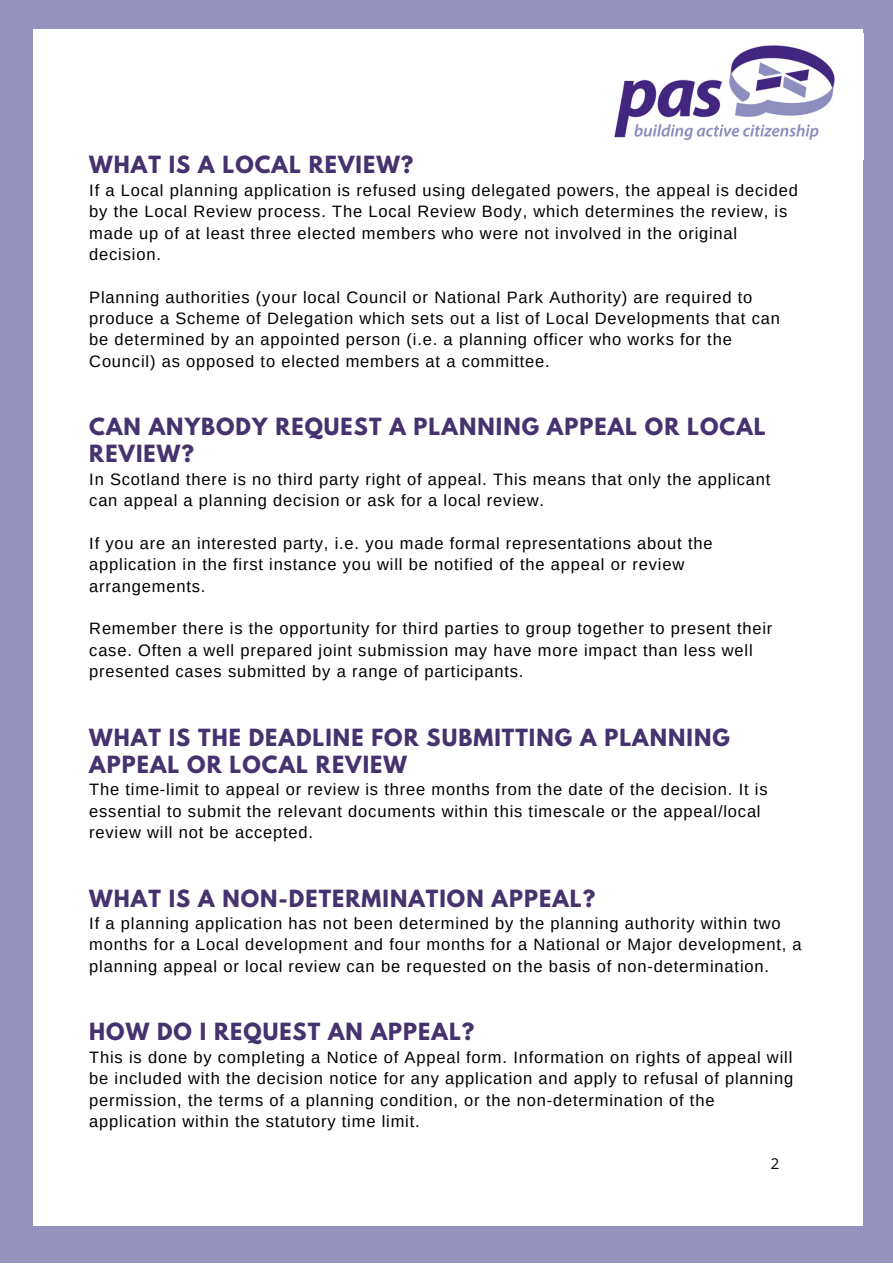
<style>
.page{position:relative;width:893px;height:1264px;background:#fff}
.page>*{position:absolute;margin:0;border:0;box-sizing:border-box;transform-origin:0 0}
.t1{font:700 21px/27px "League Spartan";letter-spacing:.05em;color:#45326f}
.t2{font:16.5px/21.3px "Arimo";letter-spacing:.05em;color:#000}
.t3{font:15px "Open Sans";color:#000}
</style>
<div class="page">
<div style="left:0;top:0;width:892px;height:1262px;background:#9593be"></div>
<div style="left:34px;top:29px;width:828px;height:1196px;background:#fff"></div>
<img style="left:614px;top:33px;width:249px;height:126px">
<p class="t1" style="left:89px;top:154px;width:325px">WHAT IS A LOCAL REVIEW?</p>
<p class="t2" style="left:89px;top:179px;width:710px">If a Local planning application is refused using delegated powers, the appeal is decided by the Local Review process. The Local Review Body, which determines the review, is made up of at least three elected members who were not involved in the original decision.</p>
<p class="t2" style="left:89px;top:286px;width:692px">Planning authorities (your local Council or National Park Authority) are required to produce a Scheme of Delegation which sets out a list of Local Developments that can be determined by an appointed person (i.e. a planning officer who works for the Council) as opposed to elected members at a committee.</p>
<p class="t1" style="left:89px;top:416px;width:678px">CAN ANYBODY REQUEST A PLANNING APPEAL OR LOCAL<br>REVIEW?</p>
<p class="t2" style="left:89px;top:468px;width:682px">In Scotland there is no third party right of appeal. This means that only the applicant can appeal a planning decision or ask for a local review.</p>
<p class="t2" style="left:89px;top:532px;width:625px">If you are an interested party, i.e. you made formal representations about the application in the first instance you will be notified of the appeal or review arrangements.</p>
<p class="t2" style="left:89px;top:618px;width:684px">Remember there is the opportunity for third parties to group together to present their case. Often a well prepared joint submission may have more impact than less well presented cases submitted by a range of participants.</p>
<p class="t1" style="left:89px;top:726px;width:642px">WHAT IS THE DEADLINE FOR SUBMITTING A PLANNING<br>APPEAL OR LOCAL REVIEW</p>
<p class="t2" style="left:89px;top:778px;width:679px">The time-limit to appeal or review is three months from the date of the decision. It is essential to submit the relevant documents within this timescale or the appeal/local review will not be accepted.</p>
<p class="t1" style="left:89px;top:887px;width:507px">WHAT IS A NON-DETERMINATION APPEAL?</p>
<p class="t2" style="left:89px;top:912px;width:714px">If a planning application has not been determined by the planning authority within two months for a Local development and four months for a National or Major development, a planning appeal or local review can be requested on the basis of non-determination.</p>
<p class="t1" style="left:89px;top:1021px;width:386px">HOW DO I REQUEST AN APPEAL?</p>
<p class="t2" style="left:89px;top:1046px;width:705px">This is done by completing a Notice of Appeal form. Information on rights of appeal will be included with the decision notice for any application and apply to refusal of planning permission, the terms of a planning condition, or the non-determination of the application within the statutory time limit.</p>
<p class="t3" style="left:770px;top:1153px;width:10px">2</p>
</div>
